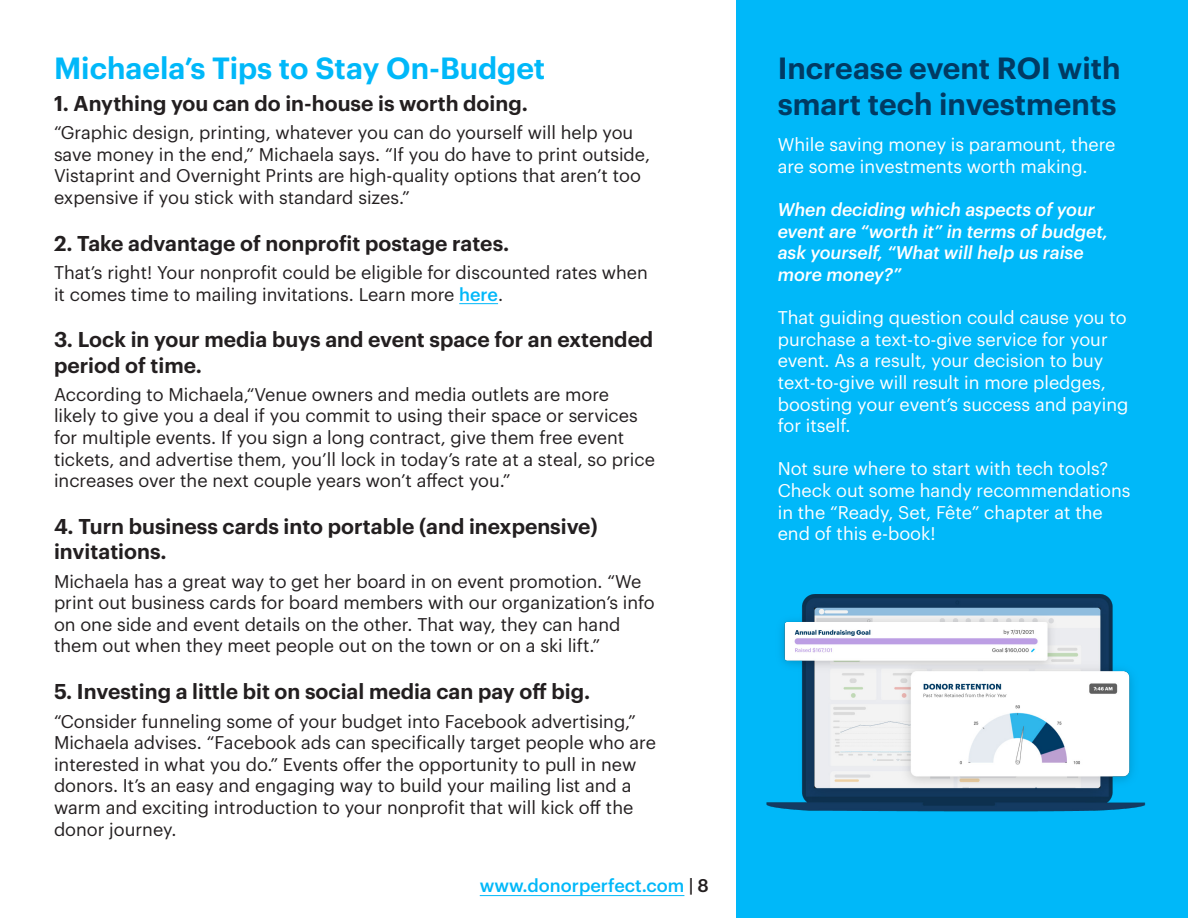
<style>
.page{position:relative;width:1188px;height:918px;background:#fff}
.page>*{position:absolute;margin:0;border:0;box-sizing:border-box;transform-origin:0 0}
.t1{font:600 30px/36px "Graphik";color:#003a63}
.t2{font:600 30px "Graphik";color:#00b8f9}
.t3{font:600 21px/25.2px "Graphik";color:#231f20}
.body{font:18px/21.6px "Graphik";color:#231f20}
.body-2{font:18px/21.6px "Graphik";color:#fff}
.body_bold{font:italic 500 18px/21.6px "Graphik";color:#fff}
.t4{font:500 18px "Graphik";color:#00b8f9}
.s1{font-weight:500;color:#00b8f9}
.s2{color:#231f20}
</style>
<div class="page">
<hr style="left:480px;top:895px;width:204px;height:1px;background:#00b8f9">
<hr style="left:459px;top:303px;width:39px;height:1px;background:#00b8f9">
<div style="left:737px;top:0;width:451px;height:918px;background:#00b8f9"></div>
<img style="left:766px;top:594px;width:380px;height:218px">
<h2 class="t2" style="left:54px;top:45px;width:493px">Michaela’s Tips to Stay On-Budget</h2>
<h3 class="t3" style="left:54px;top:89px;width:475px">1. Anything you can do in-house is worth doing.</h3>
<p class="body" style="left:54px;top:120px;width:598px">“Graphic design, printing, whatever you can do yourself will help you save money in the end,” Michaela says. “If you do have to print outside, Vistaprint and Overnight Prints are high-quality options that aren’t too expensive if you stick with standard sizes.”</p>
<h3 class="t3" style="left:54px;top:229px;width:457px">2. Take advantage of nonprofit postage rates.</h3>
<p class="body" style="left:54px;top:260px;width:595px">That’s right! Your nonprofit could be eligible for discounted rates when it comes time to mailing invitations. Learn more <span class="s1">here</span>.</p>
<h3 class="t3" style="left:54px;top:325px;width:601px">3. Lock in your media buys and event space for an extended period of time.</h3>
<p class="body" style="left:54px;top:382px;width:602px">According to Michaela,“Venue owners and media outlets are more likely to give you a deal if you commit to using their space or services for multiple events. If you sign a long contract, give them free event tickets, and advertise them, you’ll lock in today’s rate at a steal, so price increases over the next couple years won’t affect you.”</p>
<h3 class="t3" style="left:54px;top:512px;width:545px">4. Turn business cards into portable (and inexpensive) invitations.</h3>
<p class="body" style="left:54px;top:569px;width:602px">Michaela has a great way to get her board in on event promotion. “We print out business cards for board members with our organization’s info on one side and event details on the other. That way, they can hand them out when they meet people out on the town or on a ski lift.”</p>
<h3 class="t3" style="left:54px;top:677px;width:538px">5. Investing a little bit on social media can pay off big.</h3>
<p class="body" style="left:54px;top:709px;width:603px">“Consider funneling some of your budget into Facebook advertising,” Michaela advises. “Facebook ads can specifically target people who are interested in what you do.” Events offer the opportunity to pull in new donors. It’s an easy and engaging way to build your mailing list and a warm and exciting introduction to your nonprofit that will kick off the donor journey.</p>
<p class="t4" style="left:480px;top:872px;width:231px">www.donorperfect.com <span class="s2">| 8</span></p>
<h2 class="t1" style="left:778px;top:47px;width:344px">Increase event ROI with smart tech investments</h2>
<p class="body-2" style="left:778px;top:133px;width:339px">While saving money is paramount, there are some investments worth making.</p>
<p class="body_bold" style="left:778px;top:197px;width:332px">When deciding which aspects of your event are “worth it” in terms of budget, ask yourself, “What will help us raise more money?”</p>
<p class="body-2" style="left:778px;top:305px;width:352px">That guiding question could cause you to purchase a text-to-give service for your event. As a result, your decision to buy text-to-give will result in more pledges, boosting your event’s success and paying for itself.</p>
<p class="body-2" style="left:778px;top:457px;width:354px">Not sure where to start with tech tools?<br>Check out some handy recommendations in the “Ready, Set, Fête” chapter at the end of this e-book!</p>
</div>
